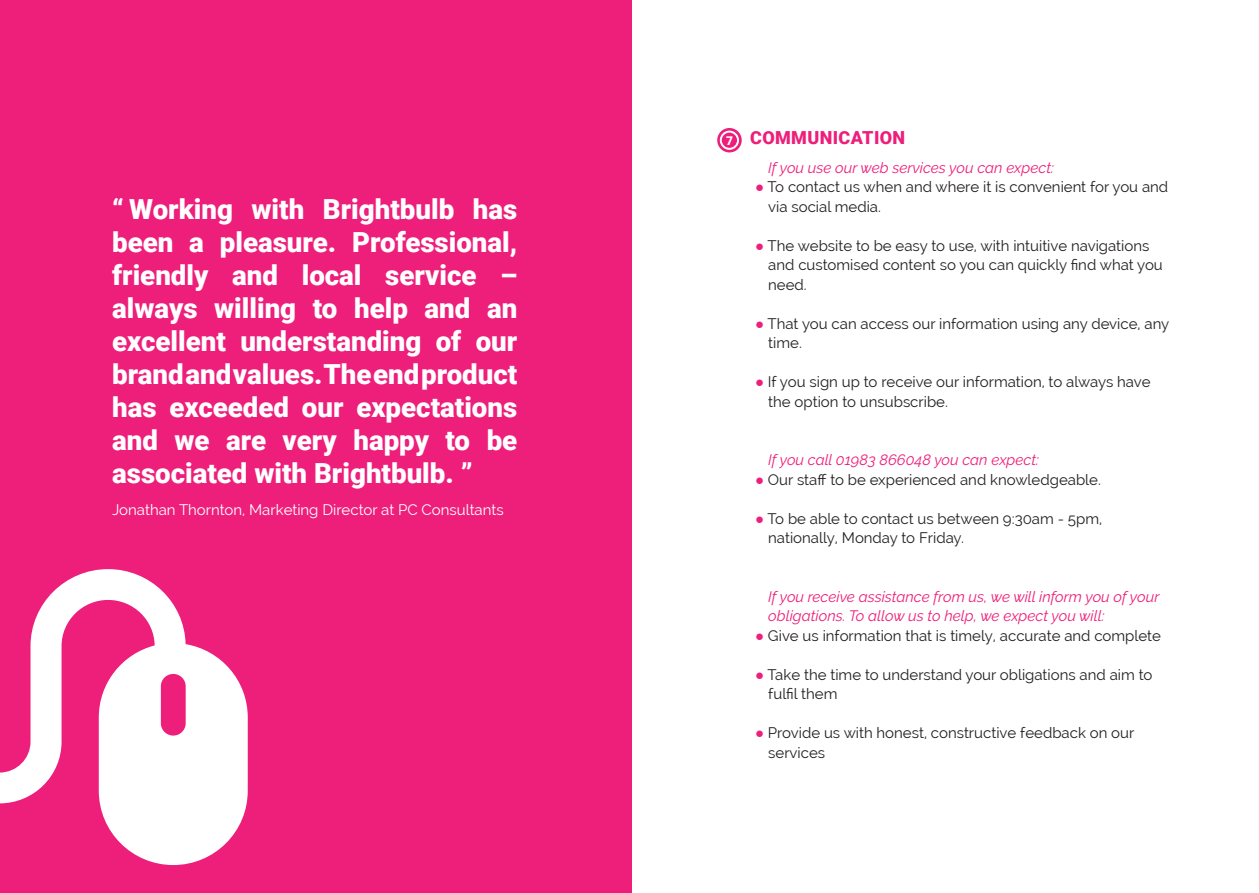
<style>
.page{position:relative;width:1259px;height:893px;background:#fff}
.page>*{position:absolute;margin:0;border:0;box-sizing:border-box;transform-origin:0 0}
.t1{font:900 27.6px/33px "Roboto";color:#fff;text-align:justify}
.t2{font:900 18px "Roboto";letter-spacing:.02em;color:#ee1e7b}
.t3{font:15px/19.5px "Raleway";color:#231f20}
.t4{font:italic 15px/19.5px "Raleway";color:#ee1e7b}
.t5{font:15px "Raleway";color:#fff}
.t6{font:900 12px "Roboto";color:#fff}
.s1{font-family:"Arial";color:#ee1e7b}
</style>
<div class="page">
<div style="left:0;top:0;width:632px;height:893px;background:#ee1e7b"></div>
<svg style="left:717px;top:128px;width:24px;height:24px"></svg>
<svg style="left:720px;top:131px;width:19px;height:19px"></svg>
<div style="left:722px;top:133px;width:15px;height:15px;background:#ee1e7b;border-radius:50%"></div>
<svg style="left:0;top:569px;width:248px;height:296px;fill:#fff"></svg>
<p class="t1" style="left:112px;top:192px;width:407px">“ Working with Brightbulb has been a pleasure. Professional, friendly and local service – always willing to help and an excellent understanding of our brand and values. The end product has exceeded our expectations and we are very happy to be associated with Brightbulb. ”</p>
<p class="t5" style="left:112px;top:501px;width:393px">Jonathan Thornton, Marketing Director at PC Consultants</p>
<p class="t6" style="left:726px;top:132px;width:8px">7</p>
<p class="t2" style="left:750px;top:125px;width:156px">COMMUNICATION</p>
<p class="t4" style="left:768px;top:158px;width:287px">If you use our web services you can expect:</p>
<p class="t3" style="left:768px;top:177px;width:401px;text-indent:-13px"><span class="s1">●</span> To contact us when and where it is convenient for you and via social media.</p>
<p class="t3" style="left:768px;top:236px;width:396px;text-indent:-13px"><span class="s1">●</span> The website to be easy to use, with intuitive navigations and customised content so you can quickly find what you need.</p>
<p class="t3" style="left:768px;top:314px;width:402px;text-indent:-13px"><span class="s1">●</span> That you can access our information using any device, any time.</p>
<p class="t3" style="left:768px;top:372px;width:384px;text-indent:-13px"><span class="s1">●</span> If you sign up to receive our information, to always have the option to unsubscribe.</p>
<p class="t4" style="left:768px;top:450px;width:272px">If you call 01983 866048 you can expect:</p>
<p class="t3" style="left:755px;top:470px;width:347px"><span class="s1">●</span> Our staff to be experienced and knowledgeable.</p>
<p class="t3" style="left:768px;top:509px;width:335px;text-indent:-13px"><span class="s1">●</span> To be able to contact us between 9:30am - 5pm, nationally, Monday to Friday.</p>
<p class="t4" style="left:768px;top:587px;width:393px">If you receive assistance from us, we will inform you of your obligations. To allow us to help, we expect you will:</p>
<p class="t3" style="left:755px;top:626px;width:407px"><span class="s1">●</span> Give us information that is timely, accurate and complete</p>
<p class="t3" style="left:768px;top:665px;width:386px;text-indent:-13px"><span class="s1">●</span> Take the time to understand your obligations and aim to fulfil them</p>
<p class="t3" style="left:768px;top:723px;width:367px;text-indent:-13px"><span class="s1">●</span> Provide us with honest, constructive feedback on our services</p>
</div>
